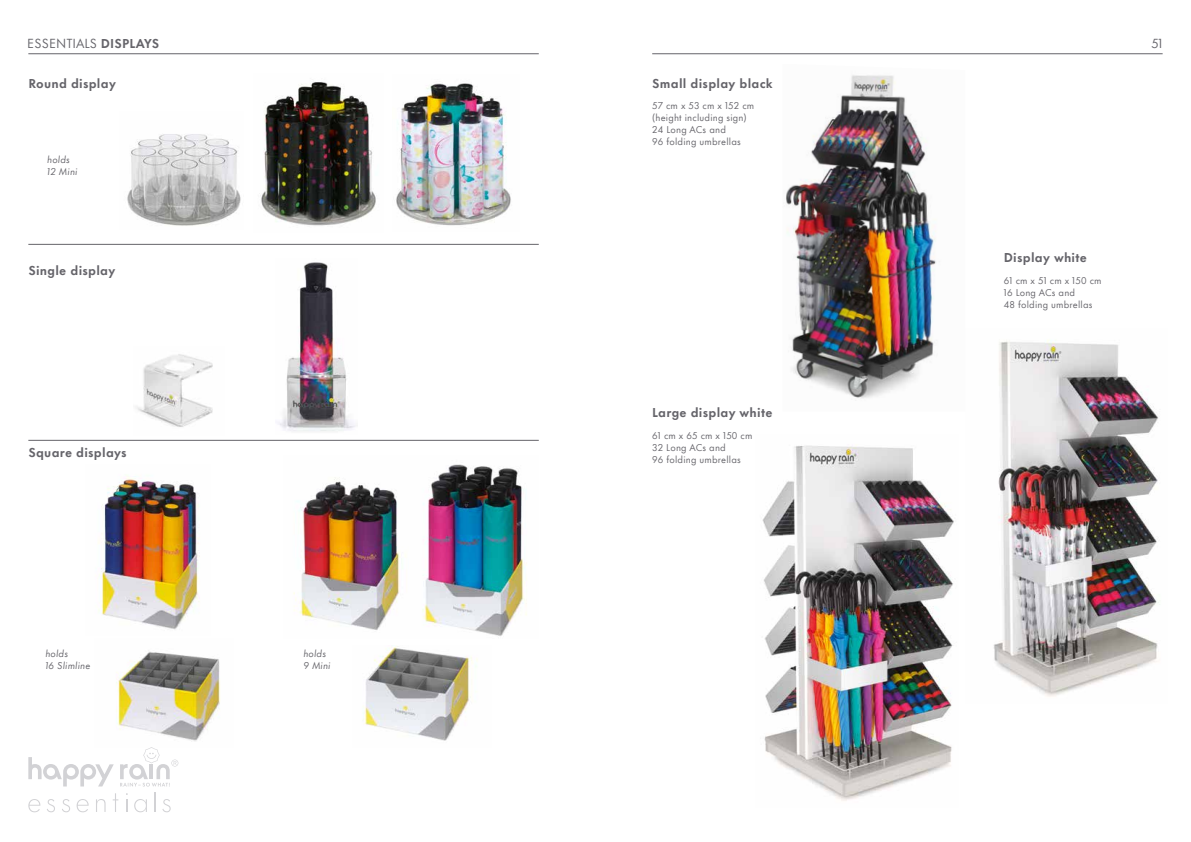
<style>
.page{position:relative;width:1191px;height:842px;background:#fff}
.page>*{position:absolute;margin:0;border:0;box-sizing:border-box;transform-origin:0 0}
.t1{font:700 12px "Futura Now Text";letter-spacing:.02em;color:#65646a}
.t2{font:12px "Futura Now Text";letter-spacing:.01em;color:#65646a}
.t3{font:9px/12px "Futura Now Text";letter-spacing:.02em;color:#65646a}
.t4{font:italic 9px/12px "Futura Now Text";letter-spacing:.02em;color:#65646a}
.s1{font-weight:700}
</style>
<div class="page">
<img style="left:293px;top:464px;width:234px;height:172px">
<img style="left:98px;top:475px;width:102px;height:155px">
<img style="left:363px;top:646px;width:115px;height:95px">
<img style="left:116px;top:650px;width:104px;height:91px">
<hr style="left:28px;top:54px;width:511px;height:1px;background:#65646a">
<hr style="left:652px;top:54px;width:510px;height:1px;background:#65646a">
<svg style="left:28px;top:757px;width:86px;height:29px"></svg>
<svg style="left:120px;top:747px;width:58px;height:39px"></svg>
<svg style="left:28px;top:799px;width:12px;height:13px"></svg>
<svg style="left:47px;top:799px;width:8px;height:13px"></svg>
<svg style="left:62px;top:799px;width:8px;height:13px"></svg>
<svg style="left:77px;top:799px;width:12px;height:13px"></svg>
<svg style="left:96px;top:799px;width:10px;height:13px"></svg>
<svg style="left:113px;top:793px;width:5px;height:19px"></svg>
<svg style="left:134px;top:799px;width:13px;height:13px"></svg>
<svg style="left:155px;top:793px;width:1px;height:19px"></svg>
<svg style="left:126px;top:793px;width:2px;height:19px"></svg>
<svg style="left:162px;top:799px;width:9px;height:13px"></svg>
<img style="left:261px;top:82px;width:115px;height:144px">
<img style="left:136px;top:354px;width:77px;height:73px">
<img style="left:396px;top:83px;width:115px;height:143px">
<img style="left:762px;top:445px;width:192px;height:356px">
<img style="left:993px;top:340px;width:167px;height:357px">
<img style="left:786px;top:75px;width:150px;height:324px">
<img style="left:127px;top:134px;width:114px;height:92px">
<img style="left:278px;top:262px;width:78px;height:169px">
<hr style="left:28px;top:440px;width:511px;height:1px;background:#65646a">
<hr style="left:28px;top:244px;width:511px;height:1px;background:#65646a">
<h1 class="t2" style="left:27px;top:34px;width:134px">ESSENTIALS <span class="s1">DISPLAYS</span></h1>
<h1 class="t2" style="left:1151px;top:34px;width:13px">51</h1>
<h1 class="t1" style="left:28px;top:73px;width:89px">Round display</h1>
<h1 class="t1" style="left:652px;top:73px;width:122px">Small display black</h1>
<p class="t4" style="left:47px;top:153px;width:32px">holds<br>12 Mini</p>
<h1 class="t1" style="left:28px;top:261px;width:88px">Single display</h1>
<h1 class="t1" style="left:28px;top:442px;width:100px">Square displays</h1>
<p class="t4" style="left:45px;top:646px;width:46px">holds<br>16 Slimline</p>
<p class="t4" style="left:303px;top:646px;width:29px">holds<br>9 Mini</p>
<p class="t3" style="left:652px;top:99px;width:104px">57 cm x 53 cm x 152 cm (height including sign)<br>24 Long ACs and<br>96 folding umbrellas</p>
<h1 class="t1" style="left:652px;top:403px;width:122px">Large display white</h1>
<p class="t3" style="left:652px;top:429px;width:102px">61 cm x 65 cm x 150 cm<br>32 Long ACs and<br>96 folding umbrellas</p>
<h1 class="t1" style="left:1003px;top:247px;width:84px">Display white</h1>
<p class="t3" style="left:1003px;top:274px;width:99px">61 cm x 51 cm x 150 cm<br>16 Long ACs and<br>48 folding umbrellas</p>
</div>
